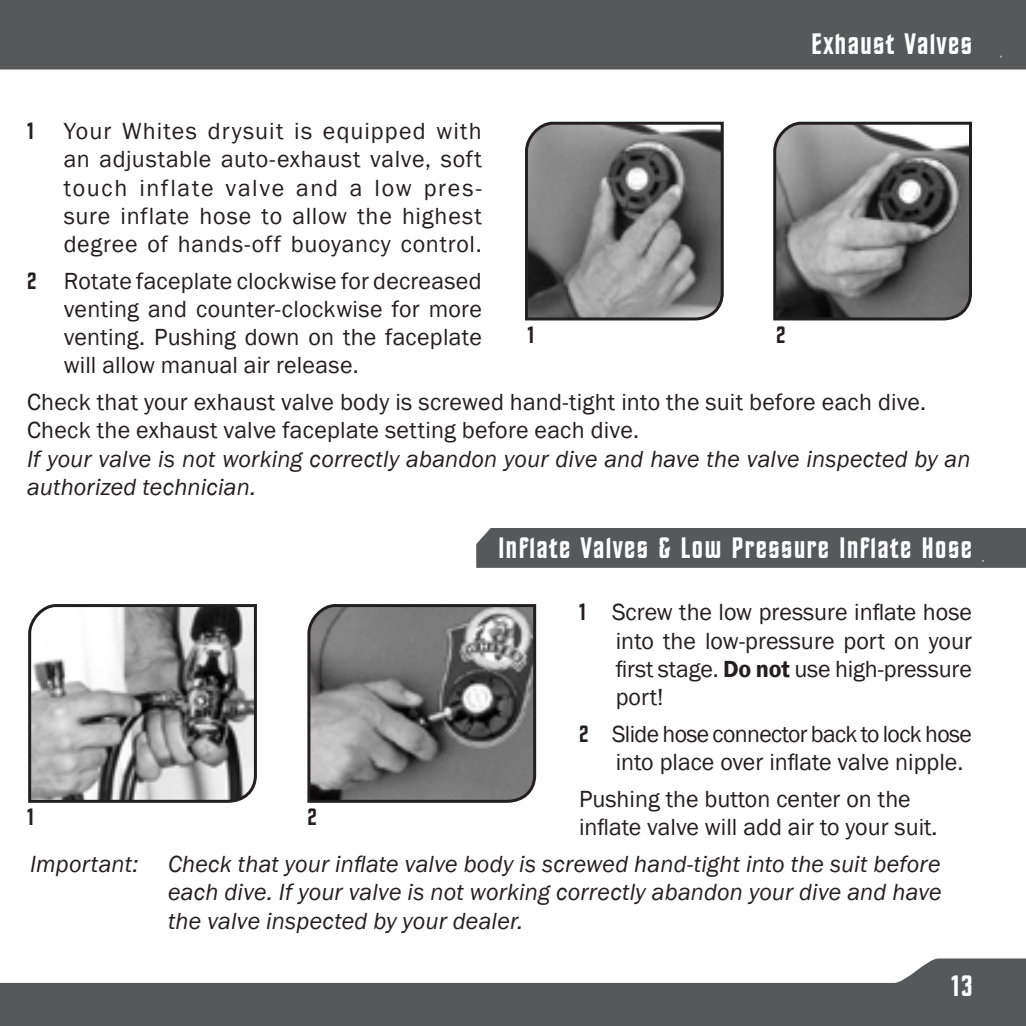
<style>
.page{position:relative;width:1026px;height:1026px;background:#fff}
.page>*{position:absolute;margin:0;border:0;box-sizing:border-box;transform-origin:0 0}
.t1{font:30px "Final Frontier Old Style";letter-spacing:.05em;color:#fff}
.t2{font:24px/28.2px "Franklin Gothic";letter-spacing:.005em;color:#231f20;text-align:justify}
.t3{font:italic 24px/28.5px "Franklin Gothic";letter-spacing:.005em;color:#231f20}
.t4{font:24px/28.2px "Franklin Gothic";letter-spacing:-.025em;color:#231f20}
.t5{font:24px "Final Frontier Old Style";color:#231f20}
.s1{font-family:"Final Frontier Old Style"}
.s2{font-weight:600}
</style>
<div class="page">
<div style="left:0;top:0;width:1026px;height:69px;background:#57585a"></div>
<svg style="left:0;top:958px;width:1026px;height:68px;fill:#57585a"></svg>
<svg style="left:773px;top:121px;width:199px;height:200px;background:#7b7b7b"></svg>
<svg style="left:525px;top:121px;width:199px;height:200px;background:#7a7a7a"></svg>
<svg style="left:307px;top:604px;width:230px;height:199px;background:#787878"></svg>
<svg style="left:28px;top:604px;width:229px;height:199px"></svg>
<div style="left:476px;top:528px;width:550px;height:40px;background:#57585a"></div>
<p class="t1" style="left:812px;top:32px;width:162px">Exhaust Valves</p>
<p class="t5" style="left:27px;top:122px;width:8px">1</p>
<p class="t2" style="left:64px;top:118px;width:420px">Your Whites drysuit is equipped with an adjustable auto-exhaust valve, soft touch inflate valve and a low pres&shy;sure inflate hose to allow the highest degree of hands-off buoyancy control.</p>
<p class="t2" style="left:64px;top:267px;width:420px;text-indent:-37px"><span class="s1">2</span> Rotate faceplate clockwise for decreased venting and counter-clock wise for more venting. Pushing down on the faceplate will allow manual air release.</p>
<p class="t2" style="left:27px;top:389px;width:901px">Check that your exhaust valve body is screwed hand-tight into the suit before each dive.<br>Check the exhaust valve faceplate setting before each dive.</p>
<p class="t3" style="left:27px;top:445px;width:945px">If your valve is not working correctly abandon your dive and have the valve inspected by an authorized technician.</p>
<p class="t5" style="left:527px;top:326px;width:8px">1</p>
<p class="t5" style="left:776px;top:326px;width:11px">2</p>
<p class="t1" style="left:499px;top:537px;width:475px">Inflate Valves &amp; Low Pressure Inflate Hose</p>
<p class="t2" style="left:616px;top:599px;width:358px;text-indent:-37px"><span class="s1">1</span> Screw the low pressure inflate hose into the low-pressure port on your first stage. <span class="s2">Do not</span> use high-pressure port!</p>
<p class="t4" style="left:616px;top:720px;width:358px;text-indent:-37px"><span class="s1">2</span> Slide hose connector back to lock hose into place over inflate valve nipple.</p>
<p class="t2" style="left:579px;top:785px;width:360px">Pushing the button center on the inflate valve will add air to your suit.</p>
<p class="t3" style="left:168px;top:850px;width:775px;text-align:justify;text-indent:-138px">Important: Check that your inflate valve body is screwed hand-tight into the suit before each dive. If your valve is not working correctly abandon your dive and have the valve inspected by your dealer.</p>
<p class="t5" style="left:27px;top:808px;width:8px">1</p>
<p class="t5" style="left:307px;top:808px;width:11px">2</p>
<p class="t1" style="left:951px;top:974px;width:23px">13</p>
</div>
